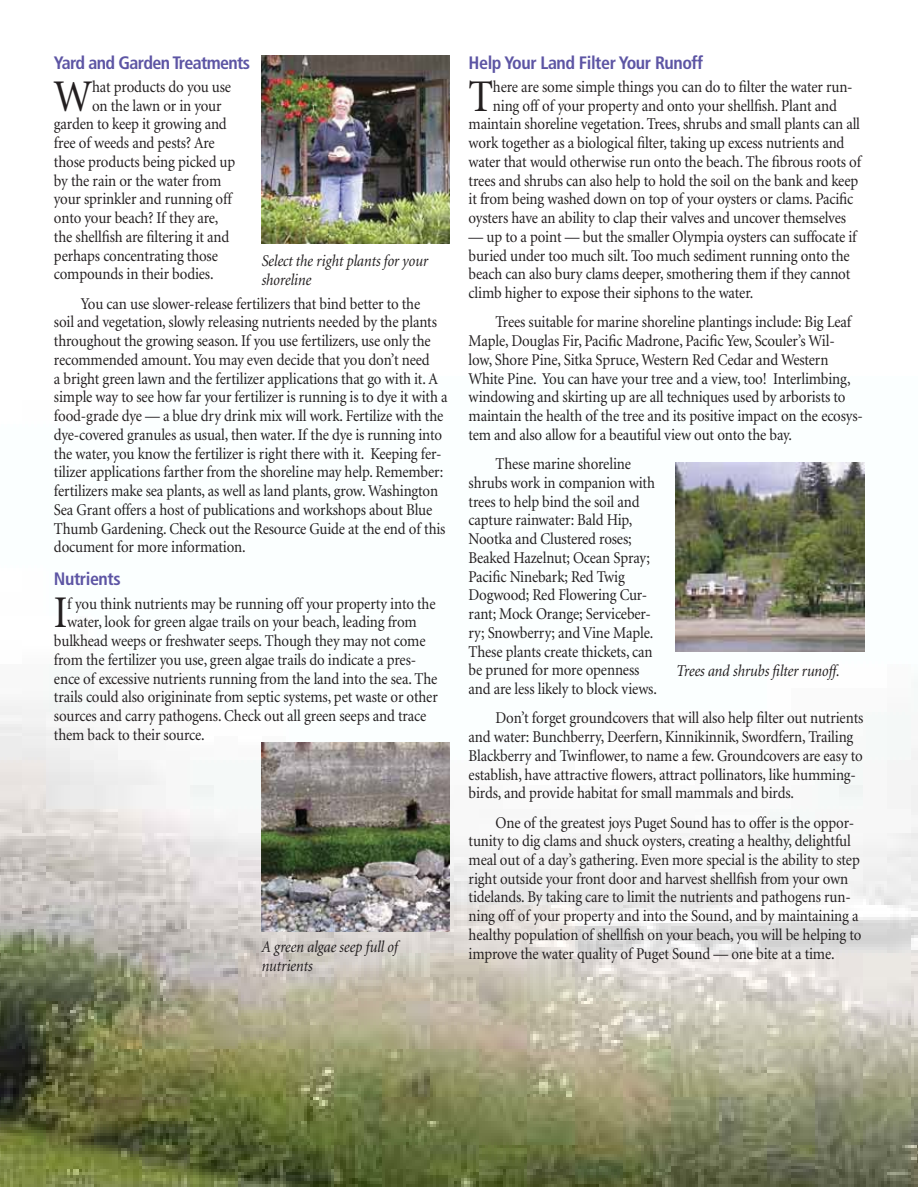
<style>
.page{position:relative;width:918px;height:1188px;background:#fff}
.page>*{position:absolute;margin:0;border:0;box-sizing:border-box;transform-origin:0 0}
.t1{font:45.3px "Minion";color:#231f20;scale:.9 1}
.t2{font:700 condensed 18px "Frutiger";letter-spacing:-.025em;color:#5d55a4}
.t3{font:16.5px/18.8px "Minion";letter-spacing:-.01em;color:#231f20;scale:.9 1}
.t4{font:italic 16.5px/18.8px "Minion";letter-spacing:-.01em;color:#231f20;scale:.9 1}
</style>
<div class="page">
<img style="left:0;top:462px;width:918px;height:725px">
<img style="left:676px;top:463px;width:189px;height:189px">
<img style="left:261px;top:743px;width:189px;height:189px">
<img style="left:261px;top:55px;width:188px;height:189px">
<p class="t2" style="left:54px;top:55px;width:198px">Yard and Garden Treatments</p>
<h1 class="t1" style="left:54px;top:79px;width:44px">W</h1>
<p class="t3" style="left:92px;top:79px;width:156px">hat products do you use</p>
<p class="t3" style="left:92px;top:97px;width:145px">on the lawn or in your</p>
<p class="t3" style="left:54px;top:116px;width:194px">garden to keep it growing and</p>
<p class="t3" style="left:54px;top:135px;width:180px">free of weeds and pests? Are</p>
<p class="t3" style="left:54px;top:154px;width:203px">those products being picked up</p>
<p class="t3" style="left:54px;top:172px;width:187px">by the rain or the water from</p>
<p class="t3" style="left:54px;top:191px;width:199px">your sprinkler and running off</p>
<p class="t3" style="left:54px;top:210px;width:184px">onto your beach? If they are,</p>
<p class="t3" style="left:54px;top:229px;width:196px">the shellfish are filtering it and</p>
<p class="t3" style="left:54px;top:247px;width:184px">perhaps concentrating those</p>
<p class="t3" style="left:54px;top:266px;width:179px">compounds in their bodies.</p>
<p class="t3" style="left:54px;top:295px;width:439px;text-indent:27px">You can use slower-release fertilizers that bind better to the<br>soil and vegetation, slowly releasing nutrients needed by the plants throughout the growing season. If you use fertilizers, use only the recommended amount. You may even decide that you don’t need<br>a bright green lawn and the fertilizer applications that go with it. A simple way to see how far your fertilizer is running is to dye it with a food-grade dye — a blue dry drink mix will work. Fertilize with the dye-covered granules as usual, then water. If the dye is running into the water, you know the fertilizer is right there with it. Keeping fer&shy;tilizer applications farther from the shoreline may help. Remember: fertilizers make sea plants, as well as land plants, grow. Washington Sea Grant offers a host of publications and workshops about Blue Thumb Gardening. Check out the Resource Guide at the end of this document for more information.</p>
<p class="t2" style="left:54px;top:572px;width:68px">Nutrients</p>
<h1 class="t1" style="left:54px;top:595px;width:17px">I</h1>
<p class="t3" style="left:67px;top:595px;width:411px">f you think nutrients may be running off your property into the</p>
<p class="t4" style="left:261px;top:253px;width:187px">Select the right plants for your shoreline</p>
<p class="t3" style="left:67px;top:614px;width:390px">water, look for green algae trails on your beach, leading from</p>
<p class="t3" style="left:54px;top:633px;width:414px">bulkhead weeps or freshwater seeps. Though they may not come</p>
<p class="t3" style="left:54px;top:652px;width:404px">from the fertilizer you use, green algae trails do indicate a pres-</p>
<p class="t3" style="left:54px;top:670px;width:428px">ence of excessive nutrients running from the land into the sea. The</p>
<p class="t3" style="left:54px;top:689px;width:428px">trails could also origininate from septic systems, pet waste or other</p>
<p class="t3" style="left:54px;top:708px;width:415px">sources and carry pathogens. Check out all green seeps and trace</p>
<p class="t3" style="left:54px;top:727px;width:169px">them back to their source.</p>
<p class="t4" style="left:261px;top:939px;width:153px">A green algae seep full of nutrients</p>
<p class="t2" style="left:469px;top:55px;width:236px">Help Your Land Filter Your Runoff</p>
<h1 class="t1" style="left:469px;top:79px;width:29px">T</h1>
<p class="t3" style="left:493px;top:79px;width:401px">here are some simple things you can do to filter the water run-</p>
<p class="t3" style="left:493px;top:97px;width:384px">ning off of your property and onto your shellfish. Plant and</p>
<p class="t3" style="left:469px;top:116px;width:436px">maintain shoreline vegetation. Trees, shrubs and small plants can all</p>
<p class="t3" style="left:469px;top:135px;width:419px">work together as a biological filter, taking up excess nutrients and</p>
<p class="t3" style="left:469px;top:154px;width:438px">water that would otherwise run onto the beach. The fibrous roots of</p>
<p class="t3" style="left:469px;top:172px;width:435px">trees and shrubs can also help to hold the soil on the bank and keep</p>
<p class="t3" style="left:469px;top:191px;width:429px">it from being washed down on top of your oysters or clams. Pacific</p>
<p class="t3" style="left:469px;top:210px;width:421px">oysters have an ability to clap their valves and uncover themselves</p>
<p class="t3" style="left:469px;top:229px;width:433px">— up to a point — but the smaller Olympia oysters can suffocate if buried under too much silt. Too much sediment running onto the beach can also bury clams deeper, smothering them if they cannot climb higher to expose their siphons to the water.</p>
<p class="t3" style="left:469px;top:314px;width:440px;text-indent:27px">Trees suitable for marine shoreline plantings include: Big Leaf Maple, Douglas Fir, Pacific Madrone, Pacific Yew, Scouler’s Wil-<br>low, Shore Pine, Sitka Spruce, Western Red Cedar and Western White Pine. You can have your tree and a view, too! Interlimbing, windowing and skirting up are all techniques used by arborists to maintain the health of the tree and its positive impact on the ecosys&shy;tem and also allow for a beautiful view out onto the bay.</p>
<p class="t3" style="left:469px;top:456px;width:211px;text-indent:27px">These marine shoreline shrubs work in companion with trees to help bind the soil and capture rainwater: Bald Hip,<br>Nootka and Clustered roses;<br>Beaked Hazelnut; Ocean Spray;<br>Pacific Ninebark; Red Twig<br>Dogwood; Red Flowering Cur&shy;rant; Mock Orange; Serviceber&shy;ry; Snowberry; and Vine Maple.<br>These plants create thickets, can be pruned for more openness and are less likely to block views.</p>
<p class="t3" style="left:469px;top:710px;width:440px;text-indent:27px">Don’t forget groundcovers that will also help filter out nutrients and water: Bunchberry, Deerfern, Kinnikinnik, Swordfern, Trailing Blackberry and Twinflower, to name a few. Groundcovers are easy to establish, have attractive flowers, attract pollinators, like humming&shy;birds, and provide habitat for small mammals and birds.</p>
<p class="t3" style="left:469px;top:814px;width:438px;text-indent:27px">One of the greatest joys Puget Sound has to offer is the oppor&shy;tunity to dig clams and shuck oysters, creating a healthy, delightful meal out of a day’s gathering. Even more special is the ability to step right outside your front door and harvest shellfish from your own tidelands. By taking care to limit the nutrients and pathogens run&shy;ning off of your property and into the Sound, and by maintaining a healthy population of shellfish on your beach, you will be helping to improve the water quality of Puget Sound — one bite at a time.</p>
<p class="t4" style="left:676px;top:663px;width:183px">Trees and shrubs filter runoff.</p>
</div>
